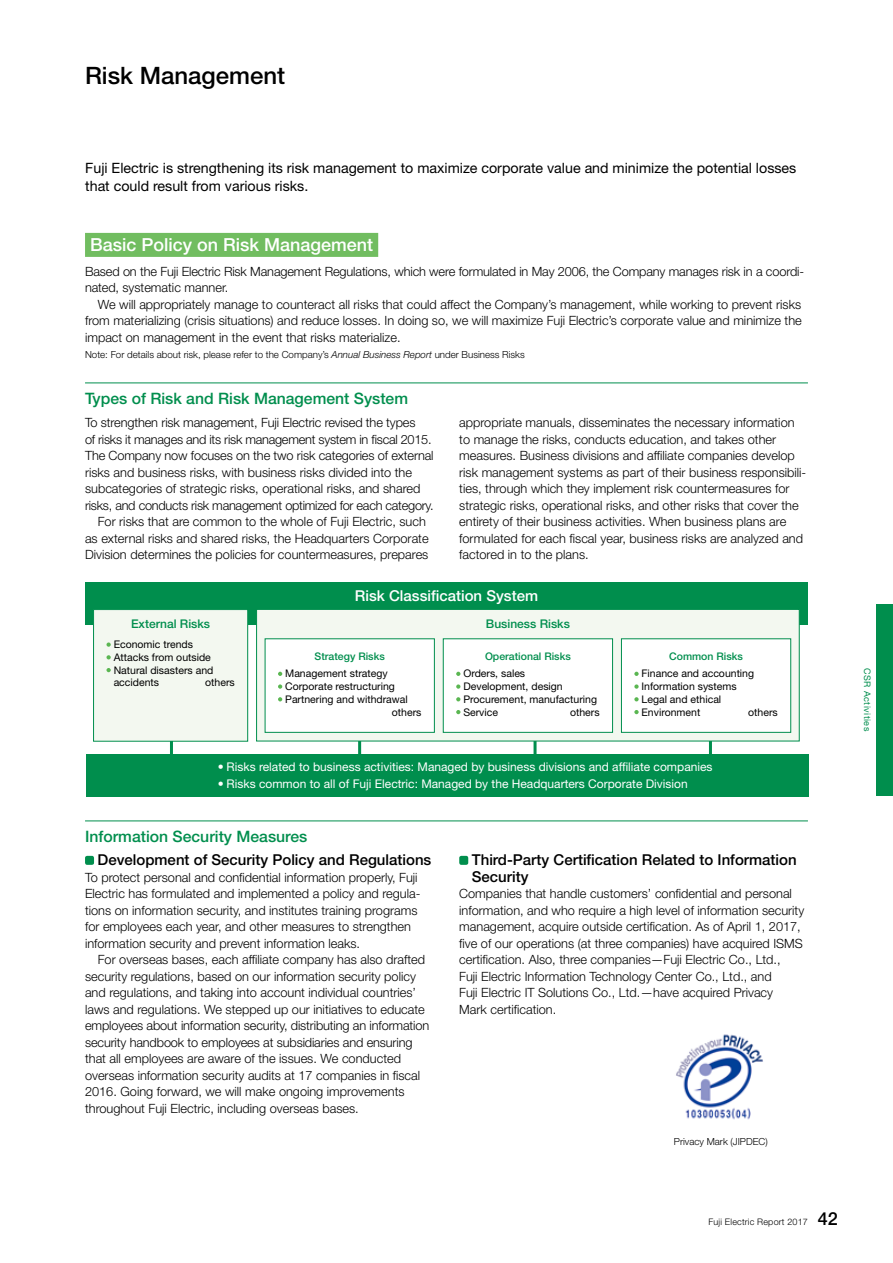
<style>
.page{position:relative;width:893px;height:1263px;background:#fff}
.page>*{position:absolute;margin:0;border:0;box-sizing:border-box;transform-origin:0 0}
.t1{font:500 24px "Helvetica Neue LT Std";color:#000}
.t2{font:500 18px "Helvetica Neue LT Std";color:#fff}
.t3{font:500 15.75px "Helvetica Neue LT Std";color:#008e4d}
.t4{font:500 15px/16.5px "Helvetica Neue LT Std";color:#000}
.t5{font:500 15px "Helvetica Neue LT Std";color:#fff}
.t6{font:14.25px/18px "Helvetica Neue LT Std";color:#000}
.t7{font:300 12.75px/16.5px "Helvetica Neue LT Std";color:#000}
.t8{font:300 12.75px "Helvetica Neue LT Std";letter-spacing:-.02em;color:#000}
.t9{font:12px "Helvetica Neue LT Std";color:#fff}
.t10{font:500 12px "Helvetica Neue LT Std";color:#008e4d}
.t11{font:10.5px/12.8px "Helvetica Neue LT Std";color:#000}
.t12{font:500 10.5px "Helvetica Neue LT Std";color:#008e4d}
.t13{font:300 9.75px "Helvetica Neue LT Std";color:#000}
.t14{font:300 9px "Helvetica Neue LT Std";letter-spacing:.02em;color:#000}
.t15{font:9px "Helvetica Neue LT Std";letter-spacing:.05em;color:#008e4d}
.s1{font-style:italic}
.s2{font-weight:500;font-size:18px}
</style>
<div class="page">
<div style="left:876px;top:604px;width:17px;height:191px;background:#008e4d"></div>
<div style="left:85px;top:233px;width:293px;height:24px;background:#71bd60"></div>
<hr style="left:85px;top:821px;width:723px;height:1px;background:#008e4d">
<div style="left:85px;top:856px;width:9px;height:9px;background:#008e4d;border-radius:2px"></div>
<div style="left:459px;top:856px;width:9px;height:9px;background:#008e4d;border-radius:2px"></div>
<hr style="left:85px;top:383px;width:723px;height:1px;background:#008e4d">
<div style="left:85px;top:583px;width:723px;height:42px;background:#008e4d"></div>
<div style="left:86px;top:754px;width:723px;height:43px;background:#008e4d"></div>
<hr style="left:358px;top:736px;width:3px;height:21px;background:#008e4d">
<hr style="left:534px;top:736px;width:3px;height:21px;background:#008e4d">
<hr style="left:709px;top:736px;width:3px;height:21px;background:#008e4d">
<hr style="left:170px;top:736px;width:3px;height:21px;background:#008e4d">
<div style="left:94px;top:609px;width:154px;height:132px;background:#f3f8f0"></div>
<svg style="left:106px;top:642px;width:5px;height:5px"></svg>
<svg style="left:106px;top:655px;width:5px;height:4px"></svg>
<svg style="left:106px;top:668px;width:5px;height:4px"></svg>
<div style="left:93px;top:609px;width:155px;height:132px;border:1px solid #008e4d"></div>
<div style="left:256px;top:609px;width:543px;height:132px;background:#f3f8f0;border:1px solid #008e4d"></div>
<div style="left:265px;top:639px;width:169px;height:93px;background:#fff"></div>
<svg style="left:278px;top:672px;width:4px;height:4px"></svg>
<svg style="left:278px;top:684px;width:4px;height:5px"></svg>
<svg style="left:278px;top:697px;width:4px;height:4px"></svg>
<div style="left:443px;top:639px;width:170px;height:93px;background:#fff"></div>
<svg style="left:456px;top:672px;width:4px;height:4px"></svg>
<svg style="left:456px;top:684px;width:4px;height:5px"></svg>
<svg style="left:456px;top:697px;width:4px;height:4px"></svg>
<svg style="left:456px;top:710px;width:4px;height:4px"></svg>
<div style="left:443px;top:639px;width:170px;height:93px;border:1px solid #008e4d"></div>
<div style="left:621px;top:639px;width:170px;height:93px;background:#fff"></div>
<svg style="left:634px;top:672px;width:5px;height:4px"></svg>
<svg style="left:634px;top:684px;width:5px;height:5px"></svg>
<svg style="left:634px;top:697px;width:5px;height:4px"></svg>
<svg style="left:634px;top:710px;width:5px;height:4px"></svg>
<img style="left:676px;top:1034px;width:87px;height:86px">
<h1 class="t1" style="left:85px;top:61px;width:202px">Risk Management</h1>
<p class="t6" style="left:85px;top:159px;width:713px">Fuji Electric is strengthening its risk management to maximize corporate value and minimize the potential losses that could result from various risks.</p>
<h2 class="t2" style="left:90px;top:234px;width:285px">Basic Policy on Risk Management</h2>
<p class="t7" style="left:85px;top:263px;width:721px">Based on the Fuji Electric Risk Management Regulations, which were formulated in May 2006, the Company manages risk in a coordi&shy;nated, systematic manner.</p>
<p class="t7" style="left:85px;top:296px;width:718px;text-align:justify;text-indent:13px">We will appropriately manage to counteract all risks that could affect the Company’s management, while working to prevent risks from materializing (crisis situations) and reduce losses. In doing so, we will maximize Fuji Electric’s corporate value and minimize the impact on management in the event that risks materialize.</p>
<p class="t13" style="left:85px;top:349px;width:441px">Note: For details about risk, please refer to the Company’s <span class="s1">Annual Business Report</span> under Business Risks</p>
<p class="t3" style="left:85px;top:389px;width:325px">Types of Risk and Risk Management System</p>
<p class="t7" style="left:85px;top:414px;width:332px">To strengthen risk management, Fuji Electric revised the types</p>
<p class="t8" style="left:85px;top:431px;width:348px">of risks it manages and its risk management system in fiscal 2015.</p>
<p class="t7" style="left:85px;top:447px;width:350px">The Company now focuses on the two risk categories of external</p>
<p class="t7" style="left:85px;top:464px;width:328px">risks and business risks, with business risks divided into the</p>
<p class="t7" style="left:85px;top:480px;width:337px">subcategories of strategic risks, operational risks, and shared</p>
<p class="t8" style="left:85px;top:497px;width:350px">risks, and conducts risk management optimized for each category.</p>
<p class="t7" style="left:98px;top:513px;width:330px">For risks that are common to the whole of Fuji Electric, such</p>
<p class="t7" style="left:85px;top:530px;width:345px">as external risks and shared risks, the Headquarters Corporate</p>
<p class="t7" style="left:85px;top:546px;width:345px">Division determines the policies for countermeasures, prepares</p>
<p class="t7" style="left:459px;top:414px;width:349px">appropriate manuals, disseminates the necessary information to manage the risks, conducts education, and takes other measures. Business divisions and affiliate companies develop risk management systems as part of their business responsibili&shy;ties, through which they implement risk countermeasures for strategic risks, operational risks, and other risks that cover the entirety of their business activities. When business plans are formulated for each fiscal year, business risks are analyzed and factored in to the plans.</p>
<p class="t5" style="left:355px;top:587px;width:185px">Risk Classification System</p>
<p class="t10" style="left:131px;top:617px;width:81px">External Risks</p>
<p class="t11" style="left:114px;top:638px;width:101px">Economic trends<br>Attacks from outside<br>Natural disasters and accidents</p>
<p class="t11" style="left:205px;top:676px;width:31px">others</p>
<p class="t12" style="left:315px;top:650px;width:72px">Strategy Risks</p>
<p class="t11" style="left:285px;top:667px;width:104px">Management strategy</p>
<p class="t11" style="left:285px;top:680px;width:111px">Corporate restructuring</p>
<p class="t11" style="left:285px;top:693px;width:124px">Partnering and withdrawal</p>
<p class="t11" style="left:392px;top:705px;width:31px">others</p>
<p class="t10" style="left:486px;top:616px;width:86px">Business Risks</p>
<p class="t12" style="left:485px;top:650px;width:87px">Operational Risks</p>
<p class="t11" style="left:463px;top:667px;width:135px">Orders, sales<br>Development, design<br>Procurement, manufacturing<br>Service</p>
<p class="t11" style="left:570px;top:705px;width:31px">others</p>
<p class="t12" style="left:669px;top:650px;width:75px">Common Risks</p>
<p class="t11" style="left:642px;top:667px;width:114px">Finance and accounting<br>Information systems<br>Legal and ethical<br>Environment</p>
<p class="t11" style="left:748px;top:705px;width:31px">others</p>
<p class="t9" style="left:218px;top:760px;width:496px">• Risks related to business activities: Managed by business divisions and affiliate companies</p>
<p class="t9" style="left:218px;top:776px;width:472px">• Risks common to all of Fuji Electric: Managed by the Headquarters Corporate Division</p>
<p class="t3" style="left:85px;top:827px;width:224px">Information Security Measures</p>
<p class="t4" style="left:98px;top:851px;width:335px">Development of Security Policy and Regulations</p>
<p class="t7" style="left:85px;top:869px;width:337px">To protect personal and confidential information properly, Fuji Electric has formulated and implemented a policy and regula&shy;tions on information security, and institutes training programs for employees each year, and other measures to strengthen information security and prevent information leaks.</p>
<p class="t7" style="left:85px;top:951px;width:346px;text-indent:13px">For overseas bases, each affiliate company has also drafted security regulations, based on our information security policy and regulations, and taking into account individual countries’ laws and regulations. We stepped up our initiatives to educate employees about information security, distributing an information security handbook to employees at subsidiaries and ensuring that all employees are aware of the issues. We conducted overseas information security audits at 17 companies in fiscal 2016. Going forward, we will make ongoing improvements throughout Fuji Electric, including overseas bases.</p>
<p class="t4" style="left:472px;top:851px;width:326px">Third-Party Certification Related to Information<br>Security</p>
<p class="t7" style="left:459px;top:885px;width:347px">Companies that handle customers’ confidential and personal information, and who require a high level of information security management, acquire outside certification. As of April 1, 2017, five of our operations (at three companies) have acquired ISMS certification. Also, three companies—Fuji Electric Co., Ltd.,<br>Fuji Electric Information Technology Center Co., Ltd., and<br>Fuji Electric IT Solutions Co., Ltd.—have acquired Privacy<br>Mark certification.</p>
<p class="t13" style="left:674px;top:1136px;width:95px">Privacy Mark (JIPDEC)</p>
<p class="t14" style="left:709px;top:1216px;width:131px">Fuji Electric Report 2017 <span class="s2">42</span></p>
<p class="t15" style="left:873px;top:668px;width:65px;rotate:90deg">CSR Activities</p>
</div>
